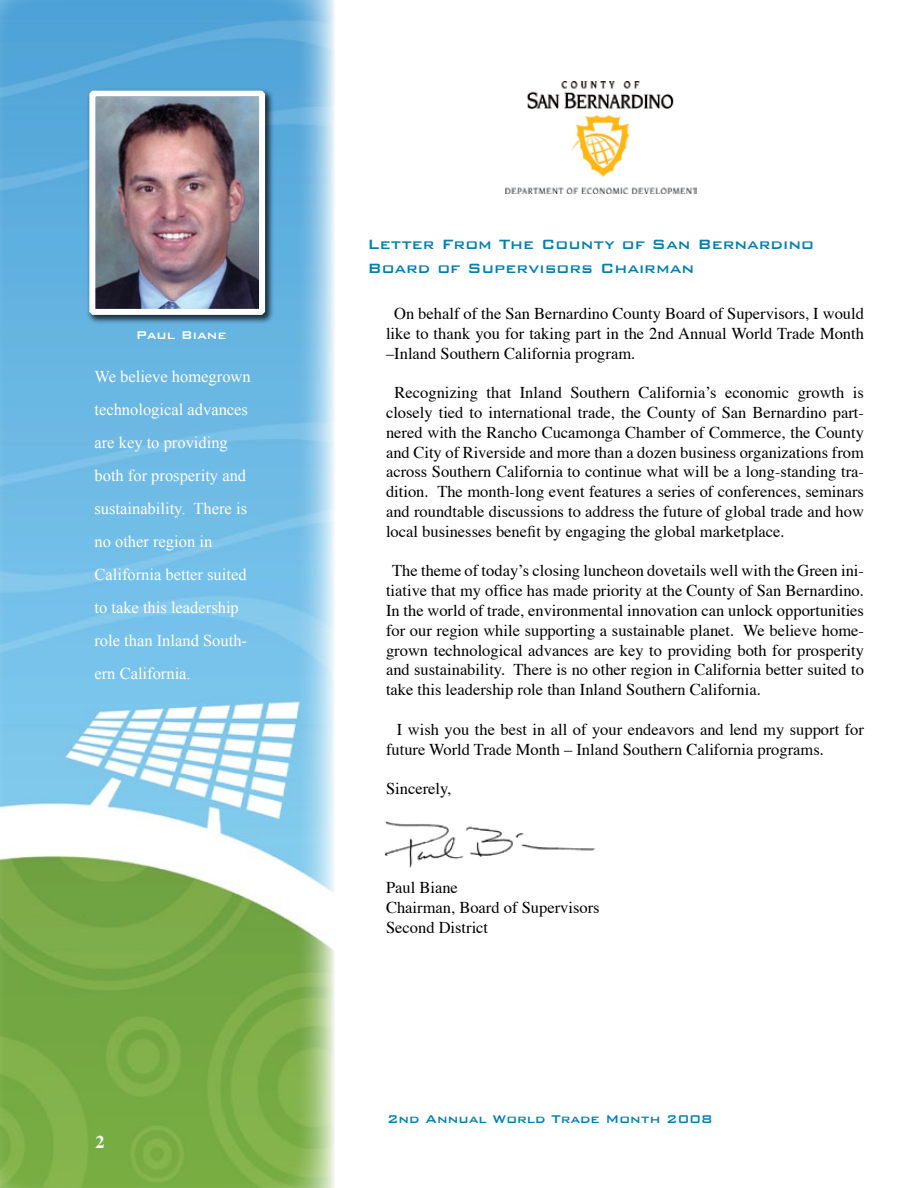
<style>
.page{position:relative;width:918px;height:1188px;background:#fff}
.page>*{position:absolute;margin:0;border:0;box-sizing:border-box;transform-origin:0 0}
.t1{font:500 18px/24px "Bank Gothic";color:#007fb1}
.t2{font:700 18px "Times";color:#fff}
.t3{font:16.5px/19.8px "Times";color:#000;text-align:justify}
.t4{font:16.5px/33px "Times New Roman";color:#fff}
.t5{font:500 15px "Bank Gothic";color:#007fb1}
.t6{font:500 15px "Bank Gothic";color:#fff}
</style>
<div class="page">
<img style="left:0;top:0;width:335px;height:1188px">
<img style="left:505px;top:81px;width:191px;height:113px">
<div style="left:85px;top:87px;width:202px;height:250px;background:#000;opacity:.75"></div>
<img style="left:96px;top:98px;width:162px;height:210px">
<div style="left:89px;top:91px;width:176px;height:224px;border:6px solid #fff"></div>
<img style="left:385px;top:821px;width:210px;height:47px">
<p class="t6" style="left:136px;top:327px;width:93px">Paul Biane</p>
<p class="t4" style="left:94px;top:360px;width:158px">We believe homegrown technological advances are key to providing both for prosperity and sustainability. There is no other region in<br>California better suited to take this leadership role than Inland South&shy;ern California.</p>
<p class="t2" style="left:96px;top:1124px;width:10px">2</p>
<p class="t1" style="left:368px;top:232px;width:448px">Letter From The County of San Bernardino<br>Board of Supervisors Chairman</p>
<p class="t3" style="left:386px;top:302px;width:479px;text-indent:8px">On behalf of the San Bernardino County Board of Supervisors, I would like to thank you for taking part in the 2nd Annual World Trade Month –Inland Southern California program.</p>
<p class="t3" style="left:386px;top:381px;width:479px;text-indent:9px">Recognizing that Inland Southern California’s economic growth is closely tied to international trade, the County of San Bernardino part&shy;nered with the Rancho Cucamonga Chamber of Commerce, the County and City of Riverside and more than a dozen business organizations from across Southern California to continue what will be a long-standing tra&shy;dition. The month-long event features a series of conferences, seminars and roundtable discussions to address the future of global trade and how local businesses benefit by engaging the global marketplace.</p>
<p class="t3" style="left:386px;top:560px;width:479px;text-indent:6px">The theme of today’s closing luncheon dovetails well with the Green ini&shy;tiative that my office has made priority at the County of San Bernardino.<br>In the world of trade, environmental innovation can unlock opportunities for our region while supporting a sustainable planet. We believe home&shy;grown technological advances are key to providing both for prosperity and sustainability. There is no other region in California better suited to take this leadership role than Inland Southern California.</p>
<p class="t3" style="left:386px;top:718px;width:479px;text-indent:11px">I wish you the best in all of your endeavors and lend my support for future World Trade Month – Inland Southern California programs.</p>
<p class="t3" style="left:386px;top:777px;width:67px">Sincerely,</p>
<p class="t3" style="left:386px;top:876px;width:215px;text-align:left">Paul Biane<br>Chairman, Board of Supervisors<br>Second District</p>
<p class="t5" style="left:387px;top:1111px;width:327px">2nd Annual World Trade Month 2008</p>
</div>
